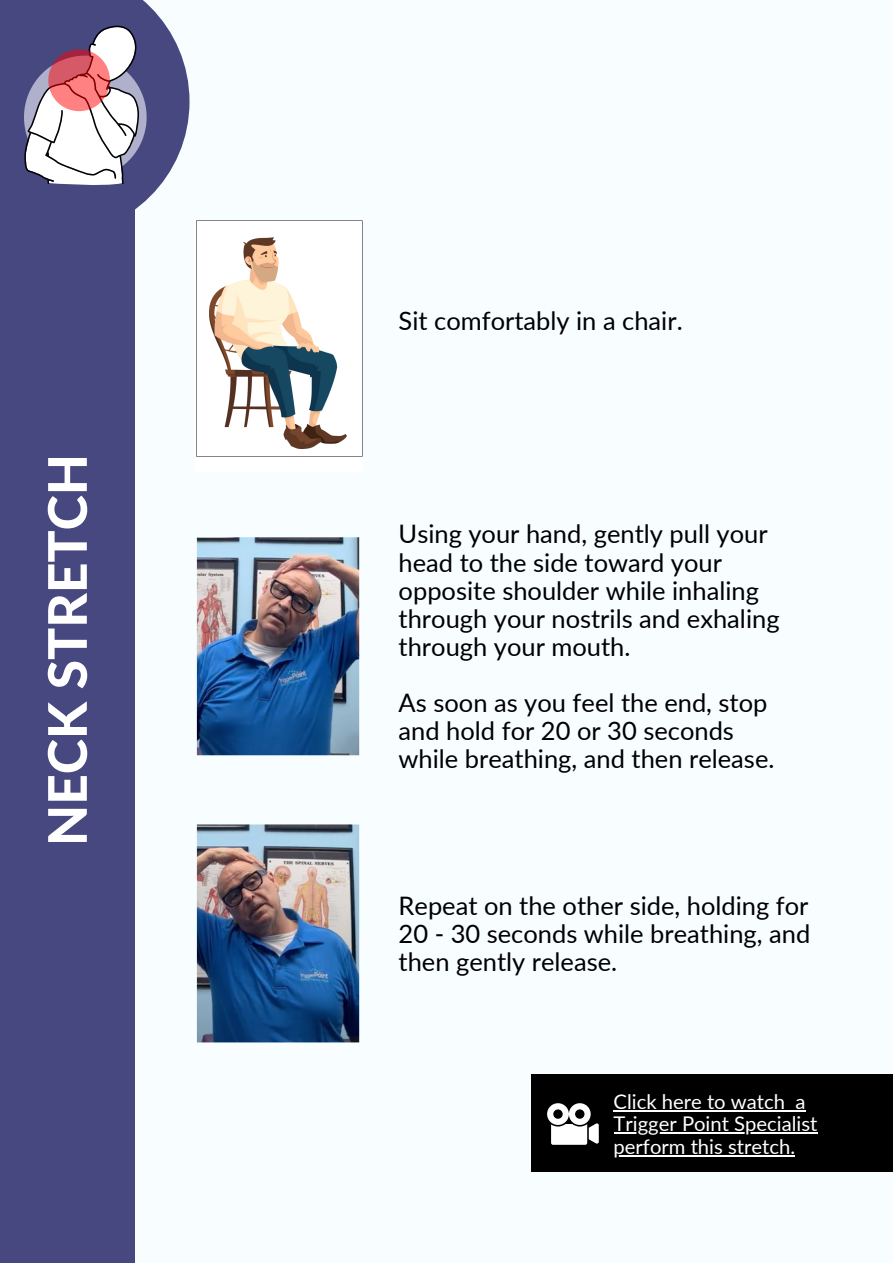
<style>
.page{position:relative;width:893px;height:1264px;background:#fff}
.page>*{position:absolute;margin:0;border:0;box-sizing:border-box;transform-origin:0 0}
.t1{font:800 53.25px "Lato";color:#fff}
.t2{font:25.5px/28px "Lato";color:#000}
.t3{font:20.25px/22.5px "Lato";color:#fff}
</style>
<div class="page">
<div style="left:0;top:0;width:892px;height:1262px;background:#f8fdff"></div>
<div style="left:0;top:0;width:135px;height:1262px;background:#484880"></div>
<img style="left:196px;top:537px;width:164px;height:219px">
<img style="left:196px;top:824px;width:164px;height:219px">
<div style="left:194px;top:220px;width:168px;height:251px;background:#fff"></div>
<div style="left:531px;top:1074px;width:361px;height:97px;background:#000"></div>
<svg style="left:547px;top:1103px;width:51px;height:41px"></svg>
<hr style="left:613px;top:1109px;width:172px;height:2px;background:#fff">
<svg style="left:785px;top:1110px;width:20px;height:1px"></svg>
<hr style="left:613px;top:1132px;width:204px;height:1px;background:#fff">
<hr style="left:613px;top:1154px;width:182px;height:1px;background:#fff">
<svg style="left:135px;top:0;width:54px;height:210px;fill:#484880"></svg>
<svg style="left:24px;top:24px;width:123px;height:163px"></svg>
<svg style="left:196px;top:220px;width:166px;height:236px"></svg>
<p class="t1" style="left:34px;top:846px;width:393px;rotate:-90deg">NECK STRETCH</p>
<p class="t2" style="left:398px;top:306px;width:285px">Sit comfortably in a chair.</p>
<p class="t2" style="left:398px;top:519px;width:382px">Using your hand, gently pull your head to the side toward your opposite shoulder while inhaling through your nostrils and exhaling through your mouth.</p>
<p class="t2" style="left:398px;top:688px;width:377px">As soon as you feel the end, stop and hold for 20 or 30 seconds while breathing, and then release.</p>
<p class="t2" style="left:398px;top:891px;width:413px;text-align:justify">Repeat on the other side, holding for 20 - 30 seconds while breathing, and then gently release.</p>
<p class="t3" style="left:613px;top:1089px;width:205px">Click here to watch a<br>Trigger Point Specialist perform this stretch.</p>
</div>
